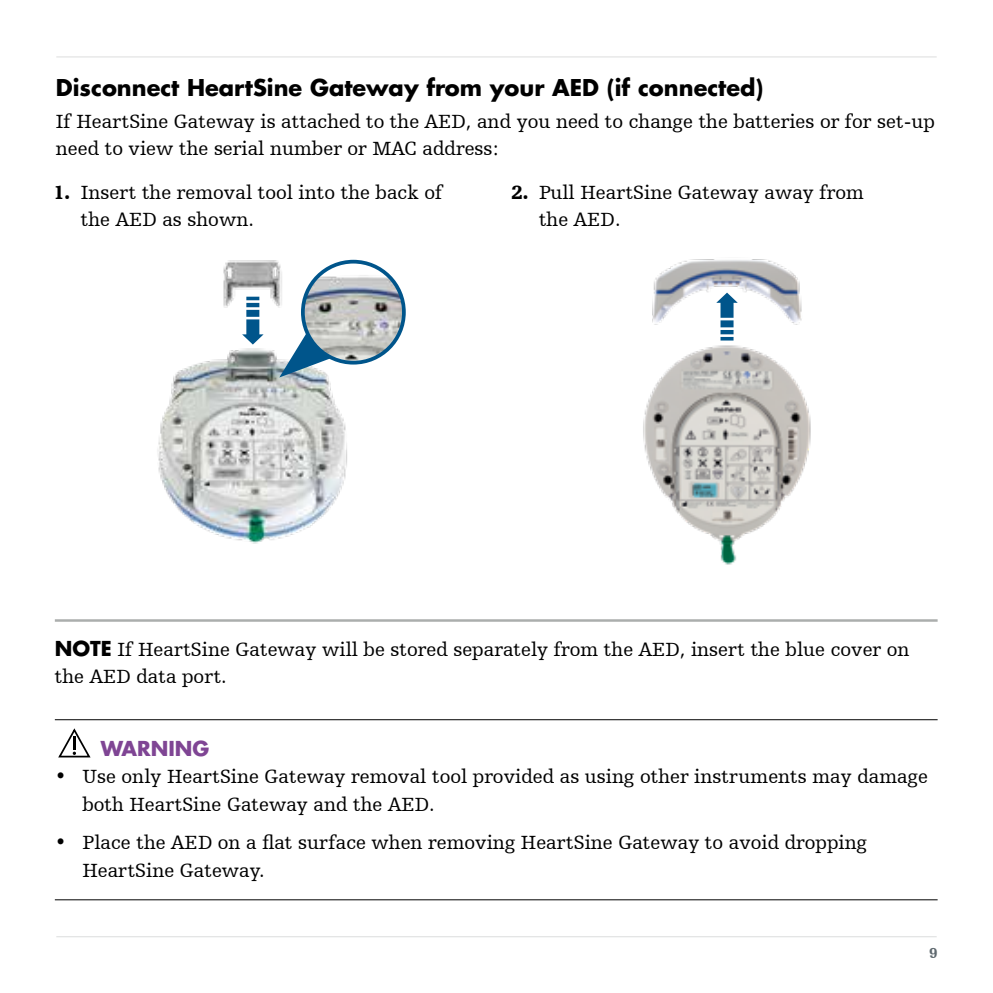
<style>
.page{position:relative;width:993px;height:993px;background:#fff}
.page>*{position:absolute;margin:0;border:0;box-sizing:border-box;transform-origin:0 0}
.t1{font:700 22.5px "Futura Std";color:#000}
.t2{font:20px/27.5px "Humanist Slabserif 712 BT";color:#000}
.t3{font:700 20px "Futura Std";color:#7f4594}
.t4{font:900 15px "Humanist Slabserif 712 BT";color:#5f696f}
.s1{font-weight:900}
.s2{font-family:"Futura Std";font-weight:700}
</style>
<div class="page">
<hr style="left:56px;top:935px;width:880px;height:2px;background:#e3e4e4">
<hr style="left:56px;top:56px;width:880px;height:2px;background:#e3e4e4">
<img style="left:157px;top:259px;width:207px;height:285px">
<svg style="left:279px;top:261px;width:125px;height:116px"></svg>
<img style="left:303px;top:261px;width:101px;height:101px;border-radius:50px">
<div style="left:301px;top:260px;width:104px;height:104px;border:4px solid #00558b;border-radius:50%"></div>
<svg style="left:242px;top:296px;width:21px;height:48px"></svg>
<hr style="left:55px;top:619px;width:882px;height:2px;background:#abaead">
<hr style="left:55px;top:719px;width:882px;height:1px;background:#000">
<hr style="left:55px;top:899px;width:882px;height:1px;background:#000">
<svg style="left:58px;top:728px;width:33px;height:29px"></svg>
<img style="left:643px;top:259px;width:168px;height:306px">
<svg style="left:716px;top:292px;width:21px;height:48px"></svg>
<hr style="left:717px;top:334px;width:18px;height:3px;background:#fff">
<hr style="left:717px;top:327px;width:18px;height:3px;background:#fff">
<hr style="left:717px;top:317px;width:18px;height:3px;background:#fff">
<p class="t1" style="left:56px;top:73px;width:708px">Disconnect HeartSine Gateway from your AED (if connected)</p>
<p class="t2" style="left:56px;top:107px;width:880px">If HeartSine Gateway is attached to the AED, and you need to change the batteries or for set-up need to view the serial number or MAC address:</p>
<p class="t2" style="left:81px;top:178px;width:363px;text-indent:-28px"><span class="s1">1.</span> Insert the removal tool into the back of the AED as shown.</p>
<p class="t2" style="left:539px;top:178px;width:326px;text-indent:-28px"><span class="s1">2.</span> Pull HeartSine Gateway away from the AED.</p>
<p class="t2" style="left:55px;top:634px;width:855px"><span class="s2">NOTE</span> If HeartSine Gateway will be stored separately from the AED, insert the blue cover on the AED data port.</p>
<p class="t3" style="left:101px;top:734px;width:110px">WARNING</p>
<p class="t2" style="left:82px;top:762px;width:846px;text-indent:-28px">• Use only HeartSine Gateway removal tool provided as using other instruments may damage both HeartSine Gateway and the AED.</p>
<p class="t2" style="left:82px;top:828px;width:786px;text-indent:-28px">• Place the AED on a flat surface when removing HeartSine Gateway to avoid dropping<br>HeartSine Gateway.</p>
<p class="t4" style="left:928px;top:943px;width:10px">9</p>
</div>
